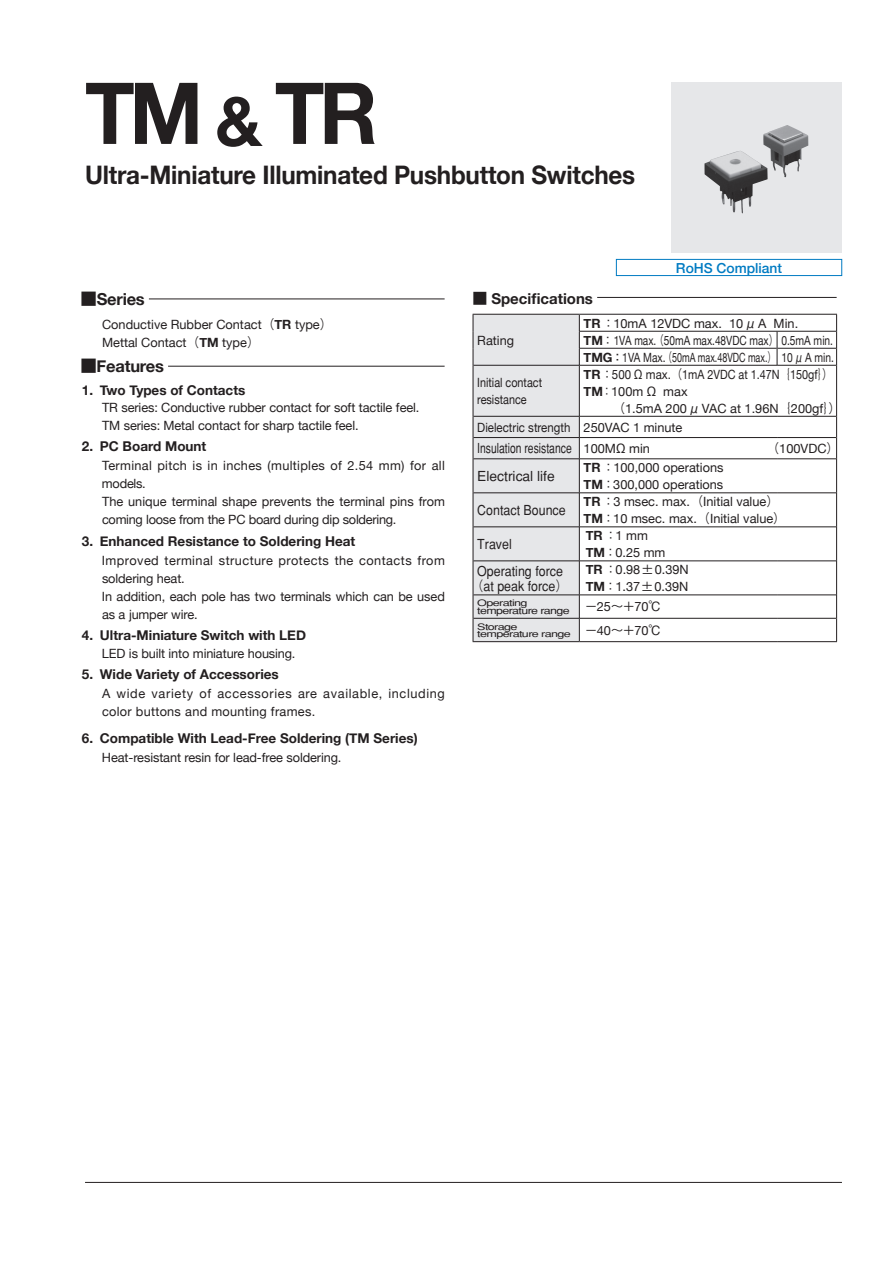
<style>
.page{position:relative;width:893px;height:1263px;background:#fff}
.page>*{position:absolute;margin:0;border:0;box-sizing:border-box;transform-origin:0 0}
.t1{font:700 85.5px "Helvetica Neue";color:#231f20;scale:.95 1}
.t2{font:700 25.5px "Helvetica Neue";letter-spacing:-.01em;color:#231f20;scale:.95 1}
.t3{font:700 16.5px "Helvetica Neue";letter-spacing:-.01em;color:#231f20}
.t4{font:700 15px "Helvetica Neue";color:#231f20}
.t5{font:500 13.8px/27.6px "Gothic BBB";color:#231f20;scale:.75 1}
.t6{font:500 13.8px/15px "Gothic BBB";color:#231f20;text-align:center;scale:.9 1}
.t7{font:500 13.8px "Helvetica Neue";color:#007bc2}
.t8{font:700 13.5px "Helvetica Neue";color:#231f20}
.t9{font:12.75px/17px "Helvetica Neue";color:#231f20}
.t10{font:12.75px/18.6px "Helvetica Neue";letter-spacing:.05em;color:#231f20}
.t11{font:12.75px/17px "Helvetica Neue";color:#231f20;scale:.9 1}
.t12{font:12.75px/17px "Helvetica Neue";color:#231f20;scale:.85 1}
.t13{font:500 9.6px "Gothic BBB";letter-spacing:-.05em;color:#231f20;scale:1.29 1}
.t14{font:500 9px/7.5px "Gothic BBB";letter-spacing:-.05em;color:#231f20;scale:1.4 1}
.s1{font-size:68.4px}
.s2{font-family:"Midashi Go Pr 5 MB31";font-weight:400}
.s3{font-family:"Gothic BBB Pr 6 N";font-weight:500}
.s4{font-weight:700}
.s5{font-family:"Futo Go B101 Pr 6 N";font-weight:700}
.s6{font-family:"Helvetica Neue";font-weight:400;font-size:12.75px}
.s7{font-family:"Gothic BBB Pr 6 N";font-size:12.75px}
</style>
<div class="page">
<div style="left:616px;top:259px;width:226px;height:17px;border:1px solid #007bc2"></div>
<div style="left:672px;top:82px;width:170px;height:170px;background:#e6e7e9"></div>
<hr style="left:149px;top:298px;width:296px;height:1px;background:#231f20">
<hr style="left:168px;top:366px;width:277px;height:1px;background:#231f20">
<hr style="left:85px;top:1182px;width:757px;height:1px;background:#231f20">
<hr style="left:597px;top:297px;width:240px;height:1px;background:#231f20">
<svg style="left:836px;top:315px;width:1px;height:50px"></svg>
<hr style="left:836px;top:365px;width:1px;height:51px;background:#231f20">
<svg style="left:836px;top:416px;width:1px;height:43px"></svg>
<hr style="left:836px;top:459px;width:1px;height:34px;background:#231f20">
<hr style="left:836px;top:493px;width:1px;height:34px;background:#231f20">
<hr style="left:836px;top:527px;width:1px;height:34px;background:#231f20">
<hr style="left:836px;top:561px;width:1px;height:34px;background:#231f20">
<svg style="left:836px;top:595px;width:1px;height:46px"></svg>
<hr style="left:579px;top:331px;width:198px;height:1px;background:#231f20">
<hr style="left:777px;top:331px;width:59px;height:1px;background:#231f20">
<hr style="left:579px;top:348px;width:198px;height:1px;background:#231f20">
<hr style="left:777px;top:348px;width:59px;height:1px;background:#231f20">
<hr style="left:579px;top:365px;width:198px;height:1px;background:#231f20">
<hr style="left:777px;top:365px;width:59px;height:1px;background:#231f20">
<hr style="left:579px;top:416px;width:198px;height:1px;background:#231f20">
<hr style="left:777px;top:416px;width:59px;height:1px;background:#231f20">
<hr style="left:579px;top:437px;width:198px;height:1px;background:#231f20">
<hr style="left:777px;top:437px;width:59px;height:1px;background:#231f20">
<hr style="left:579px;top:459px;width:198px;height:1px;background:#231f20">
<hr style="left:777px;top:459px;width:59px;height:1px;background:#231f20">
<hr style="left:579px;top:493px;width:198px;height:1px;background:#231f20">
<hr style="left:777px;top:493px;width:59px;height:1px;background:#231f20">
<hr style="left:579px;top:527px;width:198px;height:1px;background:#231f20">
<hr style="left:777px;top:527px;width:59px;height:1px;background:#231f20">
<hr style="left:579px;top:561px;width:198px;height:1px;background:#231f20">
<hr style="left:777px;top:561px;width:59px;height:1px;background:#231f20">
<hr style="left:579px;top:595px;width:198px;height:1px;background:#231f20">
<hr style="left:777px;top:595px;width:59px;height:1px;background:#231f20">
<hr style="left:579px;top:618px;width:198px;height:1px;background:#231f20">
<hr style="left:777px;top:618px;width:59px;height:1px;background:#231f20">
<hr style="left:579px;top:314px;width:198px;height:1px;background:#231f20">
<hr style="left:777px;top:314px;width:60px;height:1px;background:#231f20">
<svg style="left:777px;top:331px;width:1px;height:34px"></svg>
<svg style="left:473px;top:314px;width:107px;height:327px;background:#dddee0"></svg>
<hr style="left:473px;top:641px;width:106px;height:1px;background:#231f20">
<hr style="left:579px;top:641px;width:198px;height:1px;background:#231f20">
<hr style="left:777px;top:641px;width:60px;height:1px;background:#231f20">
<img style="left:704px;top:125px;width:104px;height:89px">
<h1 class="t1" style="left:85px;top:46px;width:310px">TM <span class="s1">&amp;</span> TR</h1>
<h2 class="t2" style="left:85px;top:155px;width:581px">Ultra-Miniature Illuminated Pushbutton Switches</h2>
<p class="t7" style="left:676px;top:257px;width:108px">RoHS Compliant</p>
<p class="t3" style="left:81px;top:286px;width:66px"><span class="s2">■</span>Series</p>
<p class="t9" style="left:102px;top:316px;width:232px;line-height:18px">Conductive Rubber Contact<span class="s3">（</span><span class="s4">TR</span> type<span class="s3">）<br></span>Mettal Contact<span class="s3">（</span><span class="s4">TM</span> type<span class="s3">）</span></p>
<p class="t3" style="left:81px;top:353px;width:85px"><span class="s2">■</span>Features</p>
<p class="t8" style="left:82px;top:379px;width:165px">1. Two Types of Contacts</p>
<p class="t9" style="left:102px;top:399px;width:319px;line-height:18px">TR series: Conductive rubber contact for soft tactile feel.<br>TM series: Metal contact for sharp tactile feel.</p>
<p class="t8" style="left:82px;top:436px;width:126px">2. PC Board Mount</p>
<p class="t9" style="left:102px;top:457px;width:344px;line-height:18px">Terminal pitch is in inches (multiples of 2.54 mm) for all models.<br>The unique terminal shape prevents the terminal pins from coming loose from the PC board during dip soldering.</p>
<p class="t8" style="left:82px;top:530px;width:275px">3. Enhanced Resistance to Soldering Heat</p>
<p class="t9" style="left:102px;top:552px;width:344px;line-height:18.1px">Improved terminal structure protects the contacts from soldering heat.<br>In addition, each pole has two terminals which can be used as a jumper wire.</p>
<p class="t8" style="left:82px;top:624px;width:226px">4. Ultra-Miniature Switch with LED</p>
<p class="t9" style="left:102px;top:646px;width:195px">LED is built into miniature housing.</p>
<p class="t8" style="left:82px;top:664px;width:198px">5. Wide Variety of Accessories</p>
<p class="t10" style="left:102px;top:685px;width:344px">A wide variety of accessories are available, including color buttons and mounting frames.</p>
<p class="t8" style="left:82px;top:727px;width:337px">6. Compatible With Lead-Free Soldering (TM Series)</p>
<p class="t9" style="left:102px;top:749px;width:241px">Heat-resistant resin for lead-free soldering.</p>
<p class="t4" style="left:473px;top:286px;width:122px"><span class="s2">■</span> Specifications</p>
<p class="t9" style="left:477px;top:332px;width:38px">Rating</p>
<p class="t9" style="left:584px;top:315px;width:252px"><span class="s4">TR</span><span class="s3">：</span>10mA 12VDC max. 10<span class="s3">μ</span> A Min.<br><span class="s4">TM</span><span class="s3">：</span>1VA max. <span class="s3">（</span>50mA max.48VDC max<span class="s3">）</span> 0.5mA min.<br><span class="s4">TMG</span><span class="s5">：</span>1VA Max.<span class="s3">（</span>50mA max.48VDC max.<span class="s3">）</span> 10 <span class="s3">μ</span> A min.</p>
<p class="t12" style="left:477px;top:375px;width:78px">Initial contact resistance</p>
<p class="t11" style="left:584px;top:366px;width:279px"><span class="s4">TR</span><span class="s3">：</span>500<span class="s3">Ω</span> max.<span class="s3">（</span>1mA 2VDC at 1.47N <span class="s3">｛</span>150gf<span class="s3">｝）<br></span><span class="s4">TM</span><span class="s3">：</span>100m<span class="s3">Ω</span> max</p>
<p class="t9" style="left:477px;top:399px;width:365px;line-height:19.2px;text-indent:135px"><span class="s3">（</span>1.5mA 200<span class="s3">μ</span> VAC at 1.96N <span class="s3">｛</span>200gf<span class="s3">｝）<br></span>Dielectric strength 250VAC 1 minute</p>
<p class="t5" style="left:477px;top:435px;width:484px">Insulation resistance <span class="s6">100M</span><span class="s7">Ω</span> <span class="s6">min</span> <span class="s7">　　　　　　　　 （</span><span class="s6">100VDC</span><span class="s7">）<br></span>Electrical life</p>
<p class="t9" style="left:584px;top:460px;width:141px"><span class="s4">TR</span><span class="s3">：</span>100,000 operations<br><span class="s4">TM</span><span class="s3">：</span>300,000 operations</p>
<p class="t6" style="left:477px;top:503px;width:100px">Contact Bounce</p>
<p class="t9" style="left:584px;top:494px;width:204px"><span class="s4">TR</span><span class="s3">：</span>3 msec. max. <span class="s3">（</span>Initial value<span class="s3">）<br></span><span class="s4">TM</span><span class="s3">：</span>10 msec. max. <span class="s3">（</span>Initial value<span class="s3">）</span></p>
<p class="t6" style="left:477px;top:537px;width:40px">Travel</p>
<p class="t9" style="left:586px;top:528px;width:81px"><span class="s4">TR</span><span class="s3">：</span>1 mm<br><span class="s4">TM</span><span class="s3">：</span>0.25 mm</p>
<p class="t6" style="left:471px;top:563px;width:109px">Operating force（at peak force）</p>
<p class="t9" style="left:586px;top:562px;width:104px"><span class="s4">TR</span><span class="s3">：</span>0.98<span class="s3">±</span>0.39N<br><span class="s4">TM</span><span class="s3">：</span>1.37<span class="s3">±</span>0.39N</p>
<p class="t14" style="left:477px;top:599px;width:37px">Operating</p>
<p class="t13" style="left:477px;top:605px;width:144px">temperature range <sup>－</sup><sup>25</sup><sup>～＋</sup><sup>70</sup><sup>℃</sup></p>
<p class="t14" style="left:477px;top:623px;width:133px">Storage<br>temperature range <sup>－</sup><sup>40</sup><sup>～＋</sup><sup>70</sup><sup>℃</sup></p>
</div>
